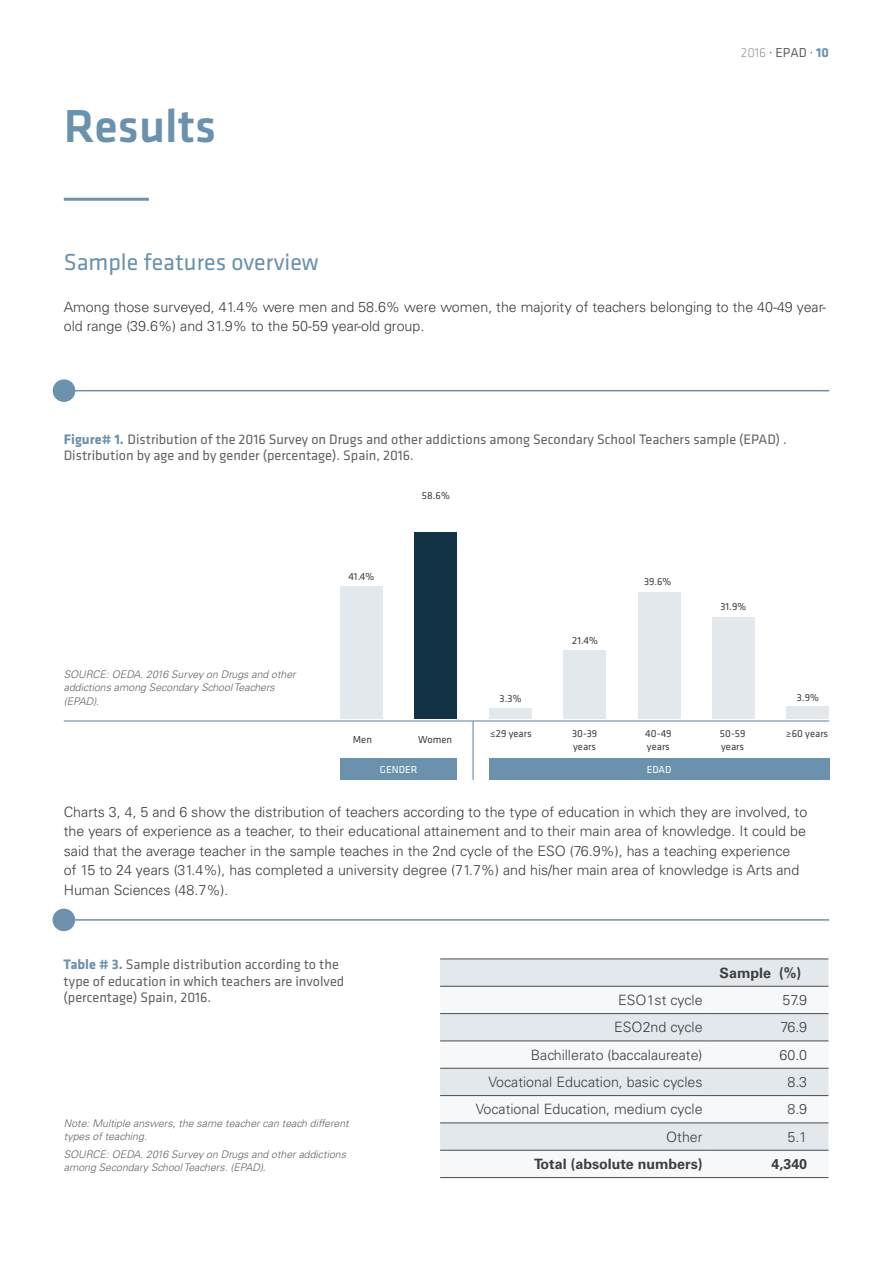
<style>
.page{position:relative;width:893px;height:1263px;background:#fff}
.page>*{position:absolute;margin:0;border:0;box-sizing:border-box;transform-origin:0 0}
.t1{font:500 48px "Klavika";color:#6b91ad}
.t2{font:24px "Klavika";color:#6b91ad}
.t3{font:300 14.25px/19.5px "Univers LT Std";color:#3e3e3f}
.t4{font:14.25px/16.5px "Klavika";color:#636366}
.t5{font:700 14.25px "Univers LT Std";color:#3e3e3f}
.t6{font:13.5px "Klavika";color:#636366}
.t7{font:italic 300 10.5px/13.5px "Univers LT Std";color:#636366}
.t8{font:10.5px/12.6px "Klavika";letter-spacing:.005em;color:#3e3e3f}
.t9{font:10.5px "Klavika";letter-spacing:.005em;color:#fff}
.s1{font-weight:300;color:#939598}
.s2{font-weight:700;color:#6b91ad}
</style>
<div class="page">
<hr style="left:64px;top:198px;width:85px;height:3px;background:#6b91ad">
<hr style="left:63px;top:390px;width:766px;height:1px;background:#6b91ad">
<div style="left:53px;top:379px;width:22px;height:23px;background:#6b91ad;border-radius:50%"></div>
<div style="left:340px;top:587px;width:43px;height:132px;background:#e3e8ed"></div>
<div style="left:415px;top:532px;width:42px;height:187px;background:#123246"></div>
<div style="left:489px;top:708px;width:42px;height:11px;background:#e3e8ed"></div>
<div style="left:638px;top:592px;width:42px;height:127px;background:#e3e8ed"></div>
<div style="left:563px;top:650px;width:43px;height:69px;background:#e3e8ed"></div>
<div style="left:712px;top:617px;width:43px;height:102px;background:#e3e8ed"></div>
<div style="left:786px;top:706px;width:43px;height:13px;background:#e3e8ed"></div>
<hr style="left:64px;top:720px;width:765px;height:1px;background:#6b91ad">
<div style="left:340px;top:758px;width:117px;height:22px;background:#6b91ad"></div>
<div style="left:489px;top:758px;width:340px;height:22px;background:#6b91ad"></div>
<hr style="left:472px;top:721px;width:2px;height:59px;background:#6b91ad">
<hr style="left:63px;top:919px;width:766px;height:2px;background:#6b91ad">
<div style="left:53px;top:909px;width:22px;height:22px;background:#6b91ad;border-radius:50%"></div>
<svg style="left:440px;top:959px;width:388px;height:27px;fill:#e3e8ed"></svg>
<svg style="left:440px;top:1014px;width:388px;height:136px;fill:#e3e8ed"></svg>
<hr style="left:440px;top:986px;width:271px;height:1px;background:#4b4c4d">
<hr style="left:711px;top:986px;width:117px;height:1px;background:#4b4c4d">
<hr style="left:440px;top:1013px;width:271px;height:1px;background:#4b4c4d">
<hr style="left:711px;top:1013px;width:117px;height:1px;background:#4b4c4d">
<hr style="left:440px;top:1040px;width:271px;height:1px;background:#4b4c4d">
<hr style="left:711px;top:1040px;width:117px;height:1px;background:#4b4c4d">
<hr style="left:440px;top:1068px;width:271px;height:1px;background:#4b4c4d">
<hr style="left:711px;top:1068px;width:117px;height:1px;background:#4b4c4d">
<hr style="left:440px;top:1095px;width:271px;height:1px;background:#4b4c4d">
<hr style="left:711px;top:1095px;width:117px;height:1px;background:#4b4c4d">
<hr style="left:440px;top:1122px;width:271px;height:1px;background:#4b4c4d">
<hr style="left:711px;top:1122px;width:117px;height:1px;background:#4b4c4d">
<hr style="left:440px;top:1150px;width:271px;height:1px;background:#4b4c4d">
<hr style="left:711px;top:1150px;width:117px;height:1px;background:#4b4c4d">
<hr style="left:440px;top:958px;width:271px;height:1px;background:#4b4c4d">
<hr style="left:711px;top:958px;width:117px;height:1px;background:#4b4c4d">
<hr style="left:440px;top:1177px;width:271px;height:1px;background:#4b4c4d">
<hr style="left:711px;top:1177px;width:117px;height:1px;background:#4b4c4d">
<p class="t1" style="left:64px;top:100px;width:154px">Results</p>
<p class="t2" style="left:64px;top:249px;width:256px">Sample features overview</p>
<p class="t6" style="left:741px;top:45px;width:89px"><span class="s1">2016</span> · EPAD · <span class="s2">10</span></p>
<p class="t3" style="left:64px;top:297px;width:764px">Among those surveyed, 41.4% were men and 58.6% were women, the majority of teachers belonging to the 40-49 year&shy;old range (39.6%) and 31.9% to the 50-59 year-old group.</p>
<p class="t4" style="left:64px;top:431px;width:725px"><span class="s2">Figure# 1.</span> Distribution of the 2016 Survey on Drugs and other addictions among Secondary School Teachers sample (EPAD) .<br>Distribution by age and by gender (percentage). Spain, 2016.</p>
<p class="t7" style="left:64px;top:667px;width:234px">SOURCE: OEDA. 2016 Survey on Drugs and other addictions among Secondary School Teachers (EPAD).</p>
<p class="t8" style="left:348px;top:571px;width:28px">41.4%</p>
<p class="t8" style="left:353px;top:733px;width:21px">Men</p>
<p class="t8" style="left:422px;top:489px;width:30px">58.6%</p>
<p class="t8" style="left:418px;top:733px;width:36px">Women</p>
<p class="t8" style="left:500px;top:692px;width:23px">3.3%</p>
<p class="t8" style="left:572px;top:634px;width:27px">21.4%</p>
<p class="t8" style="left:644px;top:575px;width:29px">39.6%</p>
<p class="t8" style="left:720px;top:600px;width:27px">31.9%</p>
<p class="t8" style="left:797px;top:691px;width:24px">3.9%</p>
<p class="t8" style="left:490px;top:727px;width:43px">≤29 years</p>
<p class="t8" style="left:645px;top:727px;width:28px">40-49</p>
<p class="t8" style="left:786px;top:727px;width:44px">≥60 years</p>
<p class="t8" style="left:647px;top:740px;width:24px">years</p>
<p class="t8" style="left:572px;top:727px;width:27px">30-39 years</p>
<p class="t8" style="left:720px;top:727px;width:27px">50-59 years</p>
<p class="t9" style="left:380px;top:764px;width:39px">GENDER</p>
<p class="t9" style="left:647px;top:764px;width:26px">EDAD</p>
<p class="t3" style="left:64px;top:802px;width:745px">Charts 3, 4, 5 and 6 show the distribution of teachers according to the type of education in which they are involved, to the years of experience as a teacher, to their educational attainement and to their main area of knowledge. It could be said that the average teacher in the sample teaches in the 2nd cycle of the ESO (76.9%), has a teaching experience<br>of 15 to 24 years (31.4%), has completed a university degree (71.7%) and his/her main area of knowledge is Arts and Human Sciences (48.7%).</p>
<p class="t4" style="left:64px;top:956px;width:282px"><span class="s2">Table # 3.</span> Sample distribution according to the type of education in which teachers are involved (percentage) Spain, 2016.</p>
<p class="t5" style="left:720px;top:964px;width:83px">Sample (%)</p>
<p class="t3" style="left:618px;top:990px;width:86px">ESO1st cycle</p>
<p class="t3" style="left:782px;top:990px;width:26px">57.9</p>
<p class="t3" style="left:614px;top:1018px;width:90px">ESO2nd cycle</p>
<p class="t3" style="left:781px;top:1018px;width:28px">76.9</p>
<p class="t3" style="left:531px;top:1045px;width:173px">Bachillerato (baccalaureate)</p>
<p class="t3" style="left:779px;top:1045px;width:29px">60.0</p>
<p class="t3" style="left:489px;top:1072px;width:216px">Vocational Education, basic cycles</p>
<p class="t3" style="left:787px;top:1072px;width:21px">8.3</p>
<p class="t3" style="left:476px;top:1099px;width:228px">Vocational Education, medium cycle</p>
<p class="t3" style="left:787px;top:1099px;width:21px">8.9</p>
<p class="t3" style="left:666px;top:1127px;width:38px">Other</p>
<p class="t3" style="left:787px;top:1127px;width:21px">5.1</p>
<p class="t5" style="left:534px;top:1156px;width:170px">Total (absolute numbers)</p>
<p class="t5" style="left:772px;top:1156px;width:37px">4,340</p>
<p class="t7" style="left:64px;top:1116px;width:286px">Note: Multiple answers, the same teacher can teach different types of teaching.</p>
<p class="t7" style="left:64px;top:1147px;width:284px">SOURCE: OEDA. 2016 Survey on Drugs and other addictions among Secondary School Teachers. (EPAD).</p>
</div>
